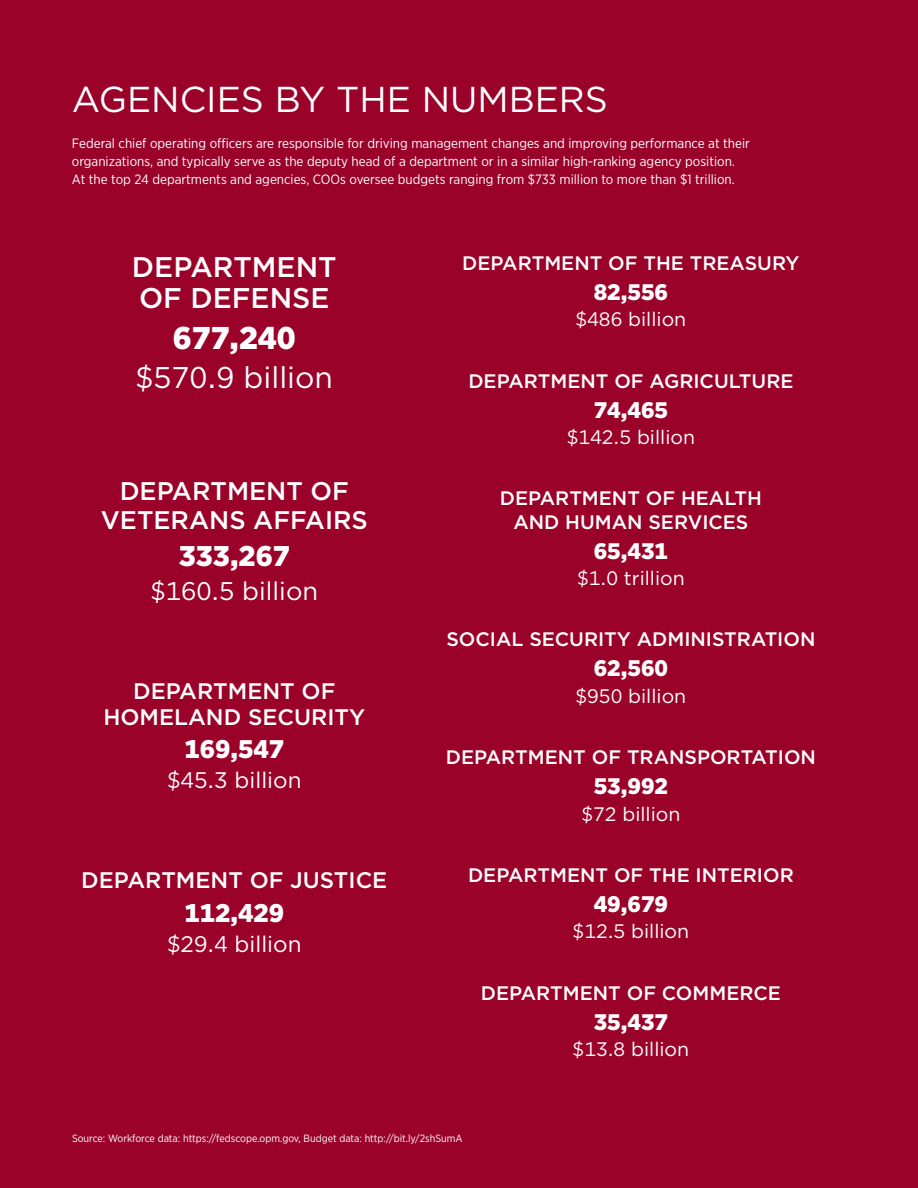
<style>
.page{position:relative;width:918px;height:1188px;background:#9a022a}
.page>*{position:absolute;margin:0;border:0;box-sizing:border-box;transform-origin:0 0}
.t1{font:36px "Gotham";color:#fff}
.t2{font:900 31.5px "Gotham";color:#fff}
.t3{font:30px "Gotham";color:#fff}
.t4{font:500 28.5px/31.5px "Gotham";color:#fff}
.t5{font:900 28.5px "Gotham";color:#fff}
.t6{font:500 25.5px/28.5px "Gotham";color:#fff;text-align:center}
.t7{font:900 25.5px "Gotham";color:#fff}
.t8{font:25.5px "Gotham";color:#fff}
.t9{font:500 22.5px/25.5px "Gotham";color:#fff;text-align:center}
.t10{font:900 22.5px "Gotham";color:#fff}
.t11{font:22.5px "Gotham";color:#fff}
.t12{font:500 19.5px/23.4px "Gotham";color:#fff;text-align:center}
.t13{font:19.5px "Gotham";color:#fff}
.t14{font:13.5px/18px "Gotham Narrow";color:#fff}
.t15{font:10.5px "Gotham Narrow";color:#fff}
</style>
<div class="page">
<h1 class="t1" style="left:72px;top:76px;width:538px">AGENCIES BY THE NUMBERS</h1>
<p class="t14" style="left:72px;top:134px;width:679px">Federal chief operating officers are responsible for driving management changes and improving performance at their organizations, and typically serve as the deputy head of a department or in a similar high-ranking agency position.<br>At the top 24 departments and agencies, COOs oversee budgets ranging from $733 million to more than $1 trillion.</p>
<h3 class="t4" style="left:132px;top:251px;width:206px">DEPARTMENT<br>OF DEFENSE</h3>
<h2 class="t2" style="left:173px;top:316px;width:124px">677,240</h2>
<h3 class="t3" style="left:136px;top:358px;width:199px">$570.9 billion</h3>
<h3 class="t6" style="left:101px;top:477px;width:269px">DEPARTMENT OF<br>VETERANS AFFAIRS</h3>
<h3 class="t5" style="left:179px;top:536px;width:113px">333,267</h3>
<h3 class="t8" style="left:150px;top:574px;width:169px">$160.5 billion</h3>
<h3 class="t9" style="left:103px;top:678px;width:263px">DEPARTMENT OF<br>HOMELAND SECURITY</h3>
<h3 class="t7" style="left:185px;top:732px;width:101px">169,547</h3>
<h3 class="t11" style="left:167px;top:766px;width:136px">$45.3 billion</h3>
<h3 class="t9" style="left:81px;top:867px;width:308px">DEPARTMENT OF JUSTICE</h3>
<h3 class="t7" style="left:185px;top:895px;width:101px">112,429</h3>
<h3 class="t11" style="left:167px;top:929px;width:136px">$29.4 billion</h3>
<h3 class="t12" style="left:462px;top:251px;width:339px">DEPARTMENT OF THE TREASURY</h3>
<h3 class="t10" style="left:594px;top:276px;width:76px">82,556</h3>
<h3 class="t13" style="left:576px;top:307px;width:112px">$486 billion</h3>
<h3 class="t12" style="left:468px;top:369px;width:327px">DEPARTMENT OF AGRICULTURE</h3>
<h3 class="t10" style="left:594px;top:394px;width:76px">74,465</h3>
<h3 class="t13" style="left:567px;top:425px;width:130px">$142.5 billion</h3>
<h3 class="t12" style="left:500px;top:486px;width:264px">DEPARTMENT OF HEALTH<br>AND HUMAN SERVICES</h3>
<h3 class="t10" style="left:594px;top:535px;width:76px">65,431</h3>
<h3 class="t13" style="left:577px;top:566px;width:109px">$1.0 trillion</h3>
<h3 class="t12" style="left:446px;top:628px;width:371px">SOCIAL SECURITY ADMINISTRATION</h3>
<h3 class="t10" style="left:594px;top:653px;width:76px">62,560</h3>
<h3 class="t13" style="left:576px;top:683px;width:112px">$950 billion</h3>
<h3 class="t12" style="left:446px;top:745px;width:372px">DEPARTMENT OF TRANSPORTATION</h3>
<h3 class="t10" style="left:594px;top:771px;width:76px">53,992</h3>
<h3 class="t13" style="left:581px;top:801px;width:101px">$72 billion</h3>
<h3 class="t12" style="left:468px;top:863px;width:327px">DEPARTMENT OF THE INTERIOR</h3>
<h3 class="t10" style="left:594px;top:888px;width:76px">49,679</h3>
<h3 class="t13" style="left:573px;top:919px;width:118px">$12.5 billion</h3>
<h3 class="t12" style="left:481px;top:981px;width:302px">DEPARTMENT OF COMMERCE</h3>
<h3 class="t10" style="left:594px;top:1006px;width:76px">35,437</h3>
<h3 class="t13" style="left:573px;top:1037px;width:118px">$13.8 billion</h3>
<p class="t15" style="left:72px;top:1132px;width:392px">Source: Workforce data: https://fedscope.opm.gov, Budget data: http://bit.ly/2shSumA</p>
</div>
